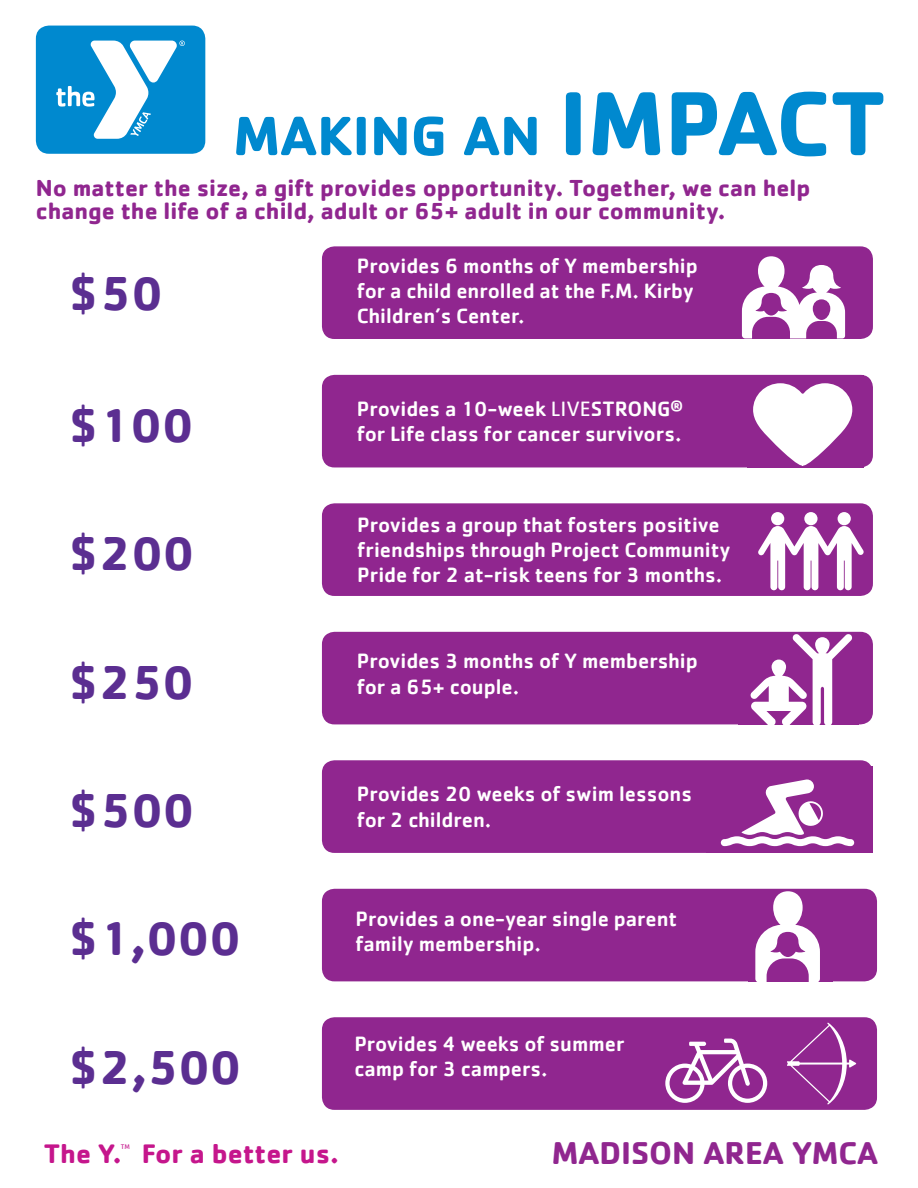
<style>
.page{position:relative;width:918px;height:1188px;background:#fff}
.page>*{position:absolute;margin:0;border:0;box-sizing:border-box;transform-origin:0 0}
.t1{font:700 57.3px "Cachet";color:#0089cf}
.t2{font:700 49.05px "Cachet";color:#5b2e91}
.t3{font:700 32.55px "Cachet";color:#90268f}
.t4{font:700 27.6px "Cachet";color:#c5168c}
.t5{font:700 23.85px/23.9px "Cachet";color:#90268f}
.t6{font:500 21.45px/25.3px "Cachet";color:#fff}
.t7{font:6.9px "Cachet";color:#c5168c}
.s1{font-size:94.2px}
.s2{font-weight:400}
</style>
<div class="page">
<div style="left:322px;top:889px;width:555px;height:92px;background:#90268f;border-radius:13px"></div>
<svg style="left:755px;top:891px;width:65px;height:90px"></svg>
<div style="left:322px;top:375px;width:551px;height:92px;background:#90268f;border-radius:13px"></div>
<svg style="left:753px;top:383px;width:99px;height:83px"></svg>
<div style="left:322px;top:246px;width:551px;height:93px;background:#90268f;border-radius:13px"></div>
<svg style="left:742px;top:256px;width:103px;height:82px"></svg>
<div style="left:322px;top:632px;width:551px;height:92px;background:#90268f;border-radius:13px"></div>
<svg style="left:751px;top:634px;width:101px;height:90px"></svg>
<div style="left:322px;top:1017px;width:555px;height:93px;background:#90268f;border-radius:13px"></div>
<svg style="left:787px;top:1023px;width:69px;height:81px"></svg>
<svg style="left:665px;top:1039px;width:102px;height:64px"></svg>
<div style="left:322px;top:760px;width:551px;height:93px;background:#90268f;border-radius:13px"></div>
<div style="left:706px;top:767px;width:166px;height:86px;background:#90268f"></div>
<svg style="left:721px;top:780px;width:133px;height:66px"></svg>
<div style="left:322px;top:503px;width:551px;height:93px;background:#90268f;border-radius:13px"></div>
<div style="left:804px;top:512px;width:14px;height:13px;background:#fff;border-radius:50%"></div>
<div style="left:838px;top:512px;width:13px;height:13px;background:#fff;border-radius:50%"></div>
<svg style="left:758px;top:526px;width:106px;height:64px"></svg>
<div style="left:771px;top:512px;width:13px;height:13px;background:#fff;border-radius:50%"></div>
<div style="left:36px;top:26px;width:169px;height:128px;background:#0089cf;border-radius:13px"></div>
<svg style="left:56px;top:41px;width:129px;height:98px"></svg>
<p class="t1" style="left:233px;top:99px;width:654px">MAKING AN <span class="s1">IMPACT</span></p>
<p class="t5" style="left:36px;top:175px;width:776px">No matter the size, a gift provides opportunity. Together, we can help change the life of a child, adult or 65+ adult in our community.</p>
<p class="t2" style="left:69px;top:261px;width:95px">$50</p>
<p class="t2" style="left:69px;top:394px;width:126px">$100</p>
<p class="t2" style="left:69px;top:522px;width:127px">$200</p>
<p class="t2" style="left:69px;top:650px;width:126px">$250</p>
<p class="t2" style="left:69px;top:779px;width:127px">$500</p>
<p class="t2" style="left:69px;top:907px;width:173px">$1,000</p>
<p class="t2" style="left:69px;top:1035px;width:174px">$2,500</p>
<p class="t6" style="left:357px;top:252px;width:343px">Provides 6 months of Y membership for a child enrolled at the F.M. Kirby<br>Children’s Center.</p>
<p class="t6" style="left:357px;top:395px;width:328px">Provides a 10-week <span class="s2">LIVE</span>STRONG<sup>® </sup>for Life class for cancer survivors.</p>
<p class="t6" style="left:357px;top:511px;width:375px">Provides a group that fosters positive friendships through Project Community<br>Pride for 2 at-risk teens for 3 months.</p>
<p class="t6" style="left:357px;top:648px;width:342px">Provides 3 months of Y membership for a 65+ couple.</p>
<p class="t6" style="left:357px;top:781px;width:337px">Provides 20 weeks of swim lessons for 2 children.</p>
<p class="t6" style="left:356px;top:905px;width:323px">Provides a one-year single parent family membership.</p>
<p class="t6" style="left:354px;top:1030px;width:272px">Provides 4 weeks of summer camp for 3 campers.</p>
<p class="t4" style="left:44px;top:1136px;width:297px">The Y. For a better us.</p>
<p class="t3" style="left:552px;top:1132px;width:328px">MADISON AREA YMCA</p>
<p class="t7" style="left:121px;top:1142px;width:11px">TM</p>
</div>
